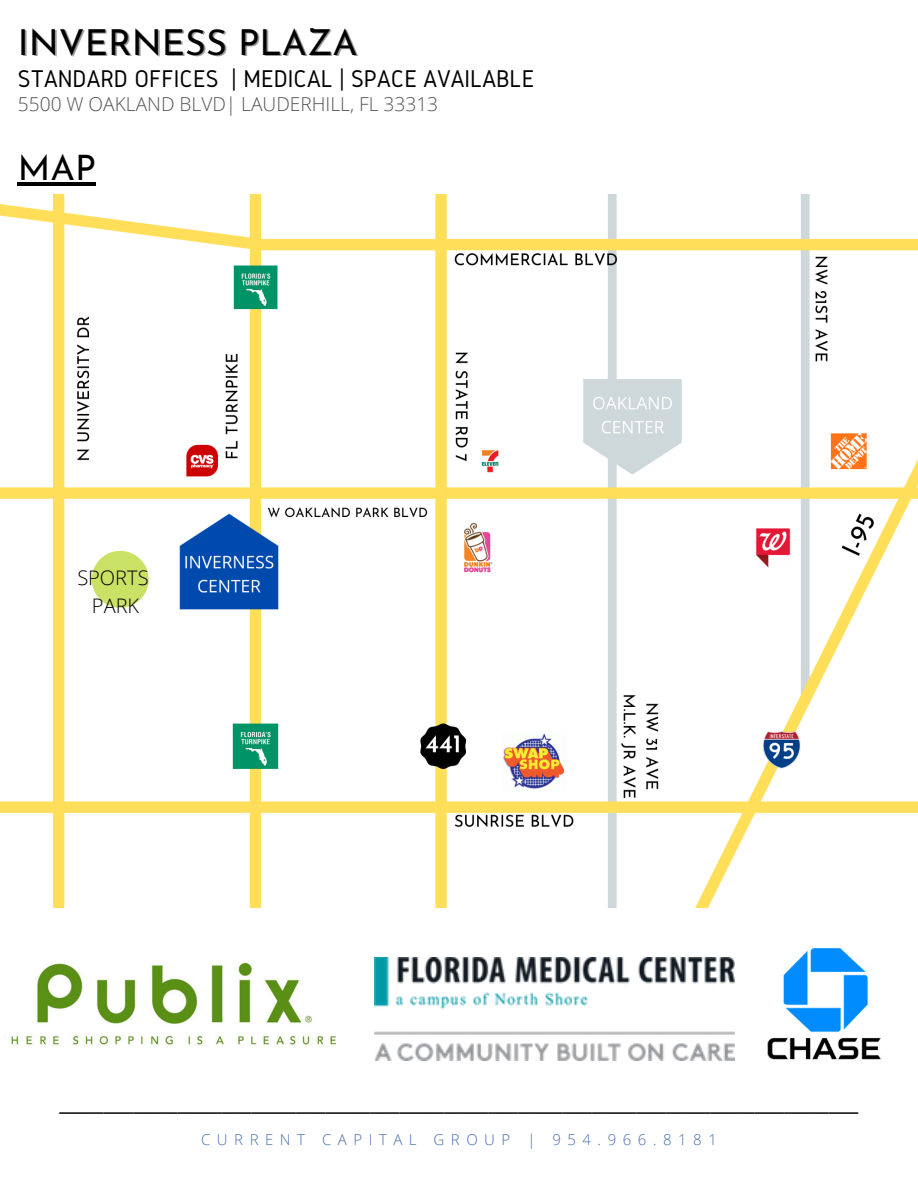
<style>
.page{position:relative;width:918px;height:1188px;background:#fff}
.page>*{position:absolute;margin:0;border:0;box-sizing:border-box;transform-origin:0 0}
.t1{font:300 36px "Open Sans";color:#000}
.t2{font:35.85px "Josefin Sans";color:#000}
.t3{font:35.1px "Josefin Sans";color:#000}
.t4{font:25.2px "Gidole";color:#000}
.t5{font:300 20.1px "Open Sans";color:#000}
.t6{font:300 19.2px "Open Sans";color:#545454}
.t7{font:300 15px "Open Sans";letter-spacing:.435em;color:#486eab}
</style>
<div class="page">
<img style="left:0;top:194px;width:918px;height:714px">
<img style="left:734px;top:948px;width:147px;height:113px">
<img style="left:374px;top:958px;width:360px;height:102px">
<img style="left:11px;top:962px;width:324px;height:84px">
<svg style="left:92px;top:551px;width:57px;height:57px"></svg>
<hr style="left:18px;top:182px;width:78px;height:3px;background:#000">
<p class="t2" style="left:18px;top:28px;width:341px">INVERNESS PLAZA</p>
<p class="t4" style="left:18px;top:65px;width:518px">STANDARD OFFICES | MEDICAL | SPACE AVAILABLE</p>
<p class="t6" style="left:18px;top:91px;width:422px">5500 W OAKLAND BLVD| LAUDERHILL, FL 33313</p>
<p class="t3" style="left:18px;top:153px;width:80px">MAP</p>
<p class="t5" style="left:77px;top:564px;width:73px">SPORTS</p>
<p class="t5" style="left:92px;top:591px;width:49px">PARK</p>
<p class="t1" style="left:59px;top:1071px;width:800px">______________________________________________________</p>
<p class="t7" style="left:201px;top:1129px;width:517px">CURRENT CAPITAL GROUP | 954.966.8181</p>
</div>
